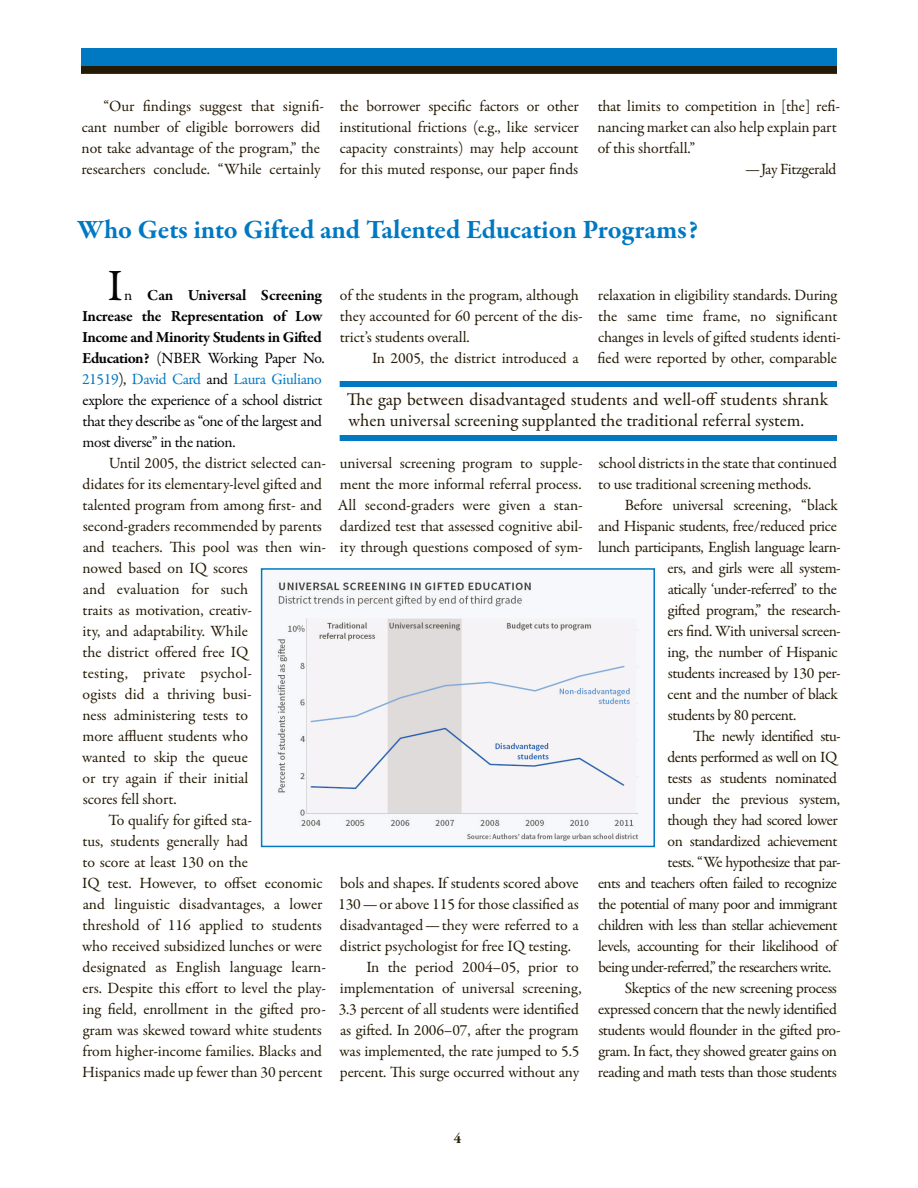
<style>
.page{position:relative;width:918px;height:1188px;background:#fff}
.page>*{position:absolute;margin:0;border:0;box-sizing:border-box;transform-origin:0 0}
.t1{font:45px "Garamond Premr Pro";color:#040503}
.t2{font:700 27px "Garamond Premr Pro";letter-spacing:-.01em;color:#0079c2}
.t3{font:18px/21px "Garamond Premr Pro";letter-spacing:-.005em;color:#251a05}
.t4{font:15.75px/21px "Garamond Premr Pro";letter-spacing:-.01em;color:#251a05}
.t5{font:15.75px "Garamond Premr Pro";letter-spacing:-.03em;color:#251a05}
.t6{font:15.75px/21px "Garamond Premr Pro";letter-spacing:-.025em;color:#040503}
.t7{font:15.75px "Garamond Premr Pro";letter-spacing:-.035em;color:#251a05}
.t8{font:15.75px "Garamond Premr Pro";letter-spacing:-.04em;color:#251a05}
.t9{font:15.75px "Garamond Premr Pro";letter-spacing:.01em;color:#251a05}
.t10{font:700 15px "Garamond Premr Pro";color:#251a05}
.s1{font-weight:700}
.s2{color:#0079c2}
</style>
<div class="page">
<div style="left:81px;top:48px;width:756px;height:20px;background:#0079c2"></div>
<div style="left:81px;top:66px;width:756px;height:8px;background:#251a05;border:2px solid #251a05"></div>
<div style="left:340px;top:381px;width:497px;height:6px;background:#0079c2"></div>
<div style="left:340px;top:435px;width:497px;height:6px;background:#0079c2"></div>
<img style="left:276px;top:580px;width:364px;height:263px">
<div style="left:261px;top:568px;width:394px;height:279px;border:2px solid #0079c2"></div>
<p class="t4" style="left:81px;top:96px;width:244px;text-indent:22px">“Our findings suggest that signifi&shy;cant number of eligible borrowers did not take advantage of the program,” the researchers conclude. “While certainly</p>
<p class="t4" style="left:340px;top:96px;width:241px;text-align:justify">the borrower specific factors or other institutional frictions (e.g., like servicer capacity constraints) may help account for this muted response, our paper finds</p>
<p class="t4" style="left:598px;top:96px;width:244px">that limits to competition in [the] refi-</p>
<p class="t4" style="left:598px;top:117px;width:241px">nancing market can also help explain part</p>
<p class="t4" style="left:598px;top:138px;width:99px">of this shortfall.”</p>
<p class="t4" style="left:745px;top:159px;width:93px">—Jay Fitzgerald</p>
<h2 class="t2" style="left:77px;top:213px;width:623px">Who Gets into Gifted and Talented Education Programs?</h2>
<h1 class="t1" style="left:108px;top:259px;width:17px">I</h1>
<p class="t4" style="left:598px;top:285px;width:245px">relaxation in eligibility standards. During the same time frame, no significant changes in levels of gifted students identi&shy;fied were reported by other, comparable</p>
<p class="t4" style="left:340px;top:285px;width:244px">of the students in the program, although they accounted for 60 percent of the dis&shy;trict’s students overall.</p>
<p class="t4" style="left:372px;top:348px;width:208px">In 2005, the district introduced a</p>
<p class="t6" style="left:82px;top:285px;width:244px;text-indent:42px">n <span class="s1">Can Universal Screening Increase the Representation of Low Income and Minority Students in Gifted Education?</span> (NBER Working Paper No.<br><span class="s2">21519</span>), <span class="s2">David Card</span> and <span class="s2">Laura Giuliano </span>explore the experience of a school district that they describe as “one of the largest and most diverse” in the nation.</p>
<p class="t4" style="left:109px;top:453px;width:219px">Until 2005, the district selected can-</p>
<p class="t4" style="left:83px;top:474px;width:241px">didates for its elementary-level gifted and</p>
<p class="t4" style="left:83px;top:495px;width:241px">talented program from among first- and</p>
<p class="t4" style="left:83px;top:516px;width:241px">second-graders recommended by parents</p>
<p class="t4" style="left:83px;top:537px;width:245px">and teachers. This pool was then win-</p>
<p class="t4" style="left:83px;top:558px;width:167px">nowed based on IQ scores</p>
<p class="t4" style="left:83px;top:579px;width:167px">and evaluation for such</p>
<p class="t4" style="left:83px;top:600px;width:171px">traits as motivation, creativ-</p>
<p class="t4" style="left:83px;top:621px;width:167px">ity, and adaptability. While</p>
<p class="t4" style="left:83px;top:642px;width:167px">the district offered free IQ</p>
<p class="t9" style="left:83px;top:663px;width:171px">testing, private psychol-</p>
<p class="t4" style="left:83px;top:684px;width:171px">ogists did a thriving busi-</p>
<p class="t4" style="left:83px;top:705px;width:167px">ness administering tests to</p>
<p class="t4" style="left:83px;top:726px;width:167px">more affluent students who</p>
<p class="t4" style="left:82px;top:747px;width:167px">wanted to skip the queue</p>
<p class="t4" style="left:83px;top:768px;width:167px">or try again if their initial</p>
<p class="t4" style="left:83px;top:789px;width:95px">scores fell short.</p>
<p class="t4" style="left:108px;top:810px;width:145px">To qualify for gifted sta-</p>
<p class="t4" style="left:83px;top:831px;width:167px">tus, students generally had</p>
<p class="t4" style="left:83px;top:852px;width:167px">to score at least 130 on the</p>
<p class="t4" style="left:82px;top:873px;width:242px">IQ test. However, to offset economic</p>
<p class="t4" style="left:83px;top:894px;width:241px">and linguistic disadvantages, a lower</p>
<p class="t4" style="left:83px;top:915px;width:241px">threshold of 116 applied to students</p>
<p class="t4" style="left:82px;top:936px;width:241px">who received subsidized lunches or were</p>
<p class="t4" style="left:83px;top:957px;width:245px">designated as English language learn-</p>
<p class="t4" style="left:83px;top:978px;width:245px">ers. Despite this effort to level the play-</p>
<p class="t4" style="left:83px;top:999px;width:245px">ing field, enrollment in the gifted pro-</p>
<p class="t4" style="left:83px;top:1020px;width:241px">gram was skewed toward white students</p>
<p class="t4" style="left:83px;top:1041px;width:241px">from higher-income families. Blacks and</p>
<p class="t4" style="left:82px;top:1062px;width:242px">Hispanics made up fewer than 30 percent</p>
<p class="t3" style="left:347px;top:389px;width:483px">The gap between disadvantaged students and well-off students shrank when universal screening supplanted the traditional referral system.</p>
<p class="t4" style="left:598px;top:453px;width:240px">school districts in the state that continued to use traditional screening methods.</p>
<p class="t4" style="left:625px;top:495px;width:215px">Before universal screening, “black</p>
<p class="t4" style="left:598px;top:516px;width:240px">and Hispanic students, free/reduced price</p>
<p class="t4" style="left:598px;top:537px;width:244px">lunch participants, English language learn-</p>
<p class="t5" style="left:668px;top:558px;width:175px">ers, and girls were all system-</p>
<p class="t5" style="left:668px;top:579px;width:171px">atically ‘under-referred’ to the</p>
<p class="t4" style="left:668px;top:600px;width:175px">gifted program,” the research-</p>
<p class="t4" style="left:668px;top:621px;width:175px">ers find. With universal screen-</p>
<p class="t5" style="left:668px;top:642px;width:172px">ing, the number of Hispanic</p>
<p class="t5" style="left:668px;top:663px;width:175px">students increased by 130 per-</p>
<p class="t4" style="left:668px;top:684px;width:172px">cent and the number of black</p>
<p class="t5" style="left:668px;top:705px;width:130px">students by 80 percent.</p>
<p class="t7" style="left:693px;top:726px;width:149px">The newly identified stu-</p>
<p class="t7" style="left:668px;top:747px;width:171px">dents performed as well on IQ</p>
<p class="t5" style="left:668px;top:768px;width:171px">tests as students nominated</p>
<p class="t4" style="left:668px;top:789px;width:174px">under the previous system,</p>
<p class="t7" style="left:668px;top:810px;width:172px">though they had scored lower</p>
<p class="t5" style="left:668px;top:831px;width:171px">on standardized achievement</p>
<p class="t7" style="left:668px;top:852px;width:175px">tests. “We hypothesize that par-</p>
<p class="t7" style="left:598px;top:873px;width:240px">ents and teachers often failed to recognize</p>
<p class="t8" style="left:598px;top:894px;width:241px">the potential of many poor and immigrant</p>
<p class="t7" style="left:598px;top:915px;width:241px">children with less than stellar achievement</p>
<p class="t5" style="left:598px;top:936px;width:241px">levels, accounting for their likelihood of</p>
<p class="t8" style="left:598px;top:957px;width:234px">being under-referred,” the researchers write.</p>
<p class="t4" style="left:625px;top:978px;width:214px">Skeptics of the new screening process</p>
<p class="t4" style="left:598px;top:999px;width:240px">expressed concern that the newly identified</p>
<p class="t4" style="left:598px;top:1020px;width:244px">students would flounder in the gifted pro-</p>
<p class="t4" style="left:598px;top:1041px;width:240px">gram. In fact, they showed greater gains on</p>
<p class="t5" style="left:598px;top:1062px;width:240px">reading and math tests than those students</p>
<p class="t4" style="left:338px;top:453px;width:246px;text-align:justify">universal screening program to supple&shy;ment the more informal referral process.<br>All second-graders were given a stan&shy;dardized test that assessed cognitive abil&shy;ity through questions composed of sym-</p>
<p class="t4" style="left:340px;top:873px;width:240px">bols and shapes. If students scored above</p>
<p class="t4" style="left:338px;top:894px;width:242px">130—or above 115 for those classified as</p>
<p class="t4" style="left:340px;top:915px;width:240px">disadvantaged—they were referred to a</p>
<p class="t4" style="left:340px;top:936px;width:233px">district psychologist for free IQ testing.</p>
<p class="t4" style="left:367px;top:957px;width:214px">In the period 2004–05, prior to</p>
<p class="t4" style="left:340px;top:978px;width:243px">implementation of universal screening,</p>
<p class="t4" style="left:339px;top:999px;width:242px">3.3 percent of all students were identified</p>
<p class="t4" style="left:340px;top:1020px;width:240px">as gifted. In 2006–07, after the program</p>
<p class="t4" style="left:339px;top:1041px;width:242px">was implemented, the rate jumped to 5.5</p>
<p class="t4" style="left:340px;top:1062px;width:241px">percent. This surge occurred without any</p>
<p class="t10" style="left:454px;top:1129px;width:9px">4</p>
</div>
